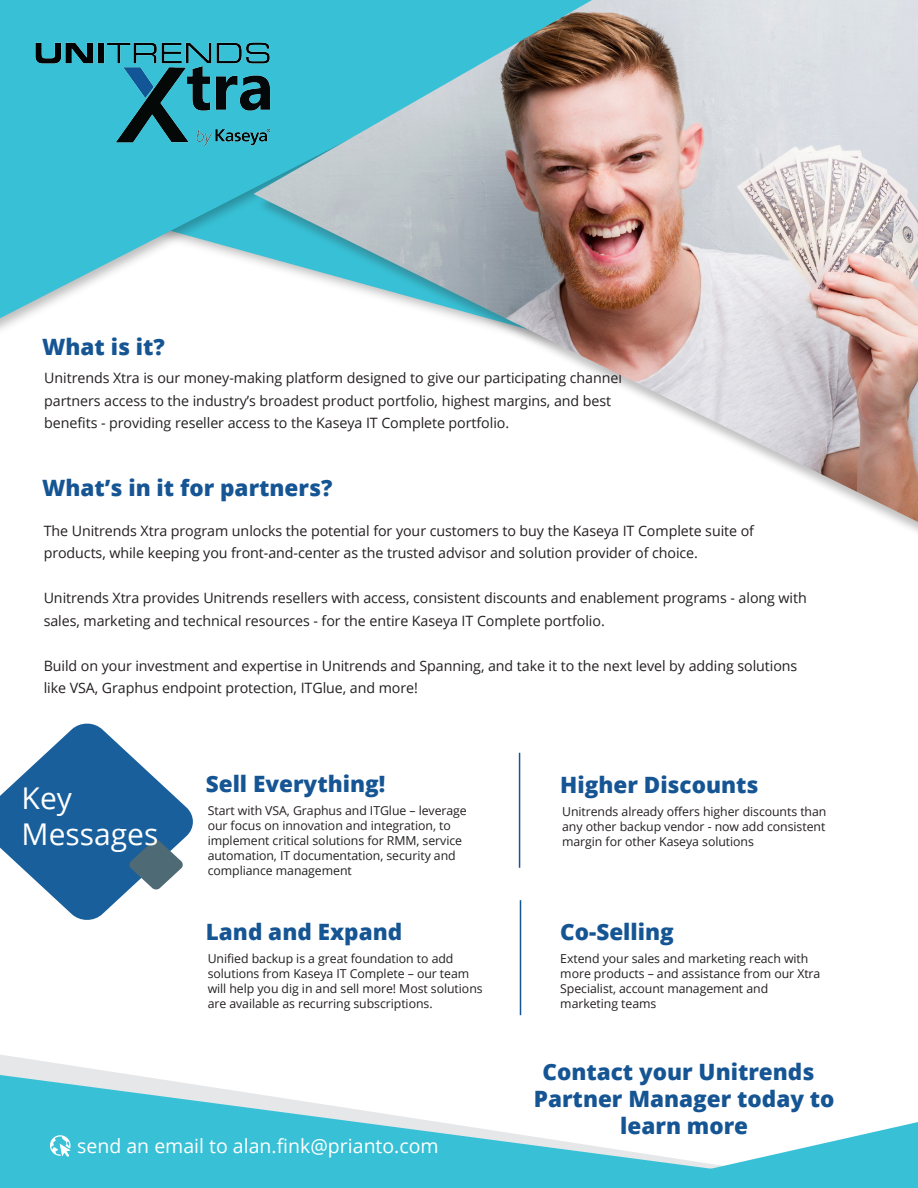
<style>
.page{position:relative;width:918px;height:1188px;background:#fff}
.page>*{position:absolute;margin:0;border:0;box-sizing:border-box;transform-origin:0 0}
.t1{font:30px "Open Sans";color:#fff}
.t2{font:800 22.5px/27px "Open Sans";color:#165594;text-align:center}
.t3{font:19.5px "Open Sans";color:#fff}
.t4{font:14.25px/22.5px "Open Sans";letter-spacing:-.005em;color:#231f20}
.t5{font:12.3px/15px "Open Sans";letter-spacing:-.005em;color:#231f20}
</style>
<div class="page">
<svg style="left:0;top:1055px;width:130px;height:20px;fill:#e6e7e9"></svg>
<svg style="left:0;top:1075px;width:625px;height:113px;fill:#38c1d6"></svg>
<svg style="left:625px;top:1122px;width:293px;height:66px"></svg>
<svg style="left:50px;top:1135px;width:21px;height:22px"></svg>
<svg style="left:0;top:723px;width:193px;height:197px"></svg>
<hr style="left:519px;top:753px;width:1px;height:115px;background:#165594">
<hr style="left:520px;top:900px;width:1px;height:115px;background:#165594">
<svg style="left:0;top:0;width:254px;height:318px;fill:#38c1d6"></svg>
<img style="left:254px;top:0;width:664px;height:523px">
<img style="left:24px;top:26px;width:267px;height:134px">
<p class="t2" style="left:42px;top:332px;width:124px">What is it?</p>
<p class="t4" style="left:44px;top:367px;width:579px">Unitrends Xtra is our money-making platform designed to give our participating channel partners access to the industry’s broadest product portfolio, highest margins, and best benefits - providing reseller access to the Kaseya IT Complete portfolio.</p>
<p class="t2" style="left:42px;top:474px;width:292px">What’s in it for partners?</p>
<p class="t4" style="left:44px;top:519px;width:712px">The Unitrends Xtra program unlocks the potential for your customers to buy the Kaseya IT Complete suite of products, while keeping you front-and-center as the trusted advisor and solution provider of choice.</p>
<p class="t4" style="left:44px;top:587px;width:765px">Unitrends Xtra provides Unitrends resellers with access, consistent discounts and enablement programs - along with sales, marketing and technical resources - for the entire Kaseya IT Complete portfolio.</p>
<p class="t4" style="left:44px;top:654px;width:755px">Build on your investment and expertise in Unitrends and Spanning, and take it to the next level by adding solutions like VSA, Graphus endpoint protection, ITGlue, and more!</p>
<p class="t1" style="left:22px;top:778px;width:52px">Key</p>
<p class="t1" style="left:22px;top:814px;width:138px">Messages</p>
<p class="t2" style="left:206px;top:770px;width:181px">Sell Everything!</p>
<p class="t5" style="left:208px;top:803px;width:261px">Start with VSA, Graphus and ITGlue – leverage our focus on innovation and integration, to implement critical solutions for RMM, service automation, IT documentation, security and compliance management</p>
<p class="t2" style="left:206px;top:917px;width:198px">Land and Expand</p>
<p class="t5" style="left:208px;top:951px;width:277px">Unified backup is a great foundation to add solutions from Kaseya IT Complete – our team will help you dig in and sell more! Most solutions are available as recurring subscriptions.</p>
<p class="t3" style="left:77px;top:1133px;width:363px">send an email to alan.fink@prianto.com</p>
<p class="t2" style="left:560px;top:770px;width:200px">Higher Discounts</p>
<p class="t5" style="left:562px;top:803px;width:266px;text-align:justify">Unitrends already offers higher discounts than any other backup vendor - now add consistent margin for other Kaseya solutions</p>
<p class="t2" style="left:560px;top:917px;width:115px">Co-Selling</p>
<p class="t5" style="left:560px;top:951px;width:262px">Extend your sales and marketing reach with more products – and assistance from our Xtra Specialist, account management and marketing teams</p>
<p class="t2" style="left:534px;top:1057px;width:302px">Contact your Unitrends<br>Partner Manager today to learn more</p>
</div>
